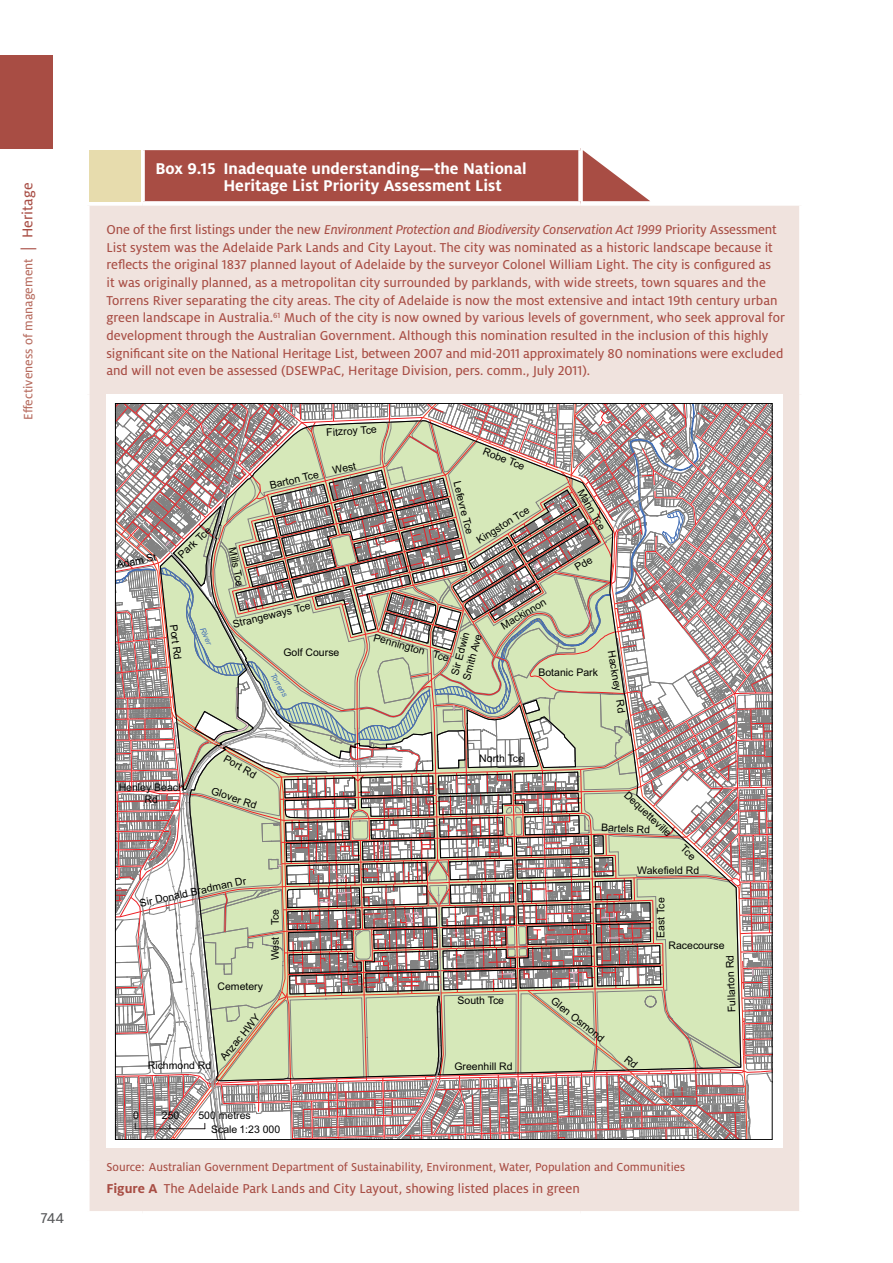
<style>
.page{position:relative;width:893px;height:1263px;background:#fff}
.page>*{position:absolute;margin:0;border:0;box-sizing:border-box;transform-origin:0 0}
.t1{font:700 17.25px/17.7px "Milo OT";color:#fff}
.t2{font:15.75px "Milo OT Text";color:#58595b}
.t3{font:14.25px/17.7px "Milo OT Text";color:#a84d44}
.t4{font:14.25px "Milo OT Text Ita";letter-spacing:-.01em;color:#a84d44}
.t5{font:13.5px "Milo OT Text";color:#b66a5d}
.t6{font:12.75px "Milo OT Text";color:#a84d44}
.t7{font:10.5px/12.6px "Arial";color:#000}
.t8{font:italic 7.8px "Arial";color:#426eb5}
.s1{font-size:15.75px;color:#a84d44}
.s2{font-family:"Milo OT Text"}
.s3{font-family:"Milo OT";font-weight:700}
</style>
<div class="page">
<div style="left:0;top:55px;width:52px;height:94px;background:#a84d44"></div>
<div style="left:143px;top:148px;width:438px;height:55px;background:#a84d44"></div>
<div style="left:90px;top:206px;width:709px;height:1005px;background:#f0e3de"></div>
<hr style="left:143px;top:146px;width:438px;height:4px;background:#fff">
<div style="left:140px;top:150px;width:5px;height:51px;background:#fff"></div>
<div style="left:578px;top:150px;width:5px;height:51px;background:#fff"></div>
<div style="left:143px;top:201px;width:438px;height:5px;background:#fff"></div>
<div style="left:90px;top:150px;width:51px;height:51px;background:#e7dcad"></div>
<svg style="left:583px;top:150px;width:67px;height:51px"></svg>
<div style="left:106px;top:395px;width:676px;height:753px;background:#fff"></div>
<svg style="left:115px;top:403px;width:658px;height:737px"></svg>
<p class="t5" style="left:21px;top:420px;width:238px;rotate:-90deg">Effectiveness of management <span class="s1">| Heritage</span></p>
<p class="t2" style="left:41px;top:1209px;width:25px">744</p>
<p class="t1" style="left:223px;top:159px;width:305px;text-indent:-68px">Box 9.15 Inadequate understanding—the National<br>Heritage List Priority Assessment List</p>
<p class="t4" style="left:106px;top:222px;width:672px"><span class="s2">One of the first listings under the new</span> Environment Protection and Biodiversity Conservation Act 1999 <span class="s2">Priority Assessment</span></p>
<p class="t3" style="left:106px;top:238px;width:680px">List system was the Adelaide Park Lands and City Layout. The city was nominated as a historic landscape because it reflects the original 1837 planned layout of Adelaide by the surveyor Colonel William Light. The city is configured as<br>it was originally planned, as a metropolitan city surrounded by parklands, with wide streets, town squares and the Torrens River separating the city areas. The city of Adelaide is now the most extensive and intact 19th century urban green landscape in Australia.<sup>61</sup> Much of the city is now owned by various levels of government, who seek approval for development through the Australian Government. Although this nomination resulted in the inclusion of this highly significant site on the National Heritage List, between 2007 and mid-2011 approximately 80 nominations were excluded and will not even be assessed (DSEWPaC, Heritage Division, pers. comm., July 2011).</p>
<p class="t7" style="left:116px;top:560px;width:42px;rotate:-12deg">Adam St</p>
<p class="t7" style="left:176px;top:552px;width:42px;rotate:-43deg">Park Tce</p>
<p class="t7" style="left:179px;top:623px;width:37px;rotate:83deg">Port Rd</p>
<p class="t8" style="left:207px;top:625px;width:20px;rotate:67deg">River</p>
<p class="t7" style="left:326px;top:427px;width:52px;rotate:-4deg">Fitzroy Tce</p>
<p class="t7" style="left:269px;top:480px;width:52px;rotate:-13deg">Barton Tce</p>
<p class="t7" style="left:332px;top:466px;width:25px;rotate:-13deg">West</p>
<p class="t7" style="left:237px;top:546px;width:42px;rotate:78deg">Mills Tce</p>
<p class="t7" style="left:232px;top:619px;width:81px;rotate:-13deg">Strangeways Tce</p>
<p class="t7" style="left:485px;top:446px;width:46px;rotate:22deg">Robe Tce</p>
<p class="t7" style="left:462px;top:480px;width:56px;rotate:76deg">Lefevre Tce</p>
<p class="t7" style="left:475px;top:536px;width:61px;rotate:-32deg">Kingston Tce</p>
<p class="t7" style="left:499px;top:622px;width:52px;rotate:-31deg">Mackinnon</p>
<p class="t7" style="left:585px;top:487px;width:47px;rotate:60deg">Mann Tce</p>
<p class="t7" style="left:283px;top:647px;width:58px">Golf Course</p>
<p class="t8" style="left:277px;top:671px;width:28px;rotate:61deg">Torrens</p>
<p class="t7" style="left:375px;top:632px;width:80px;rotate:16deg">Pennington Tce</p>
<p class="t7" style="left:449px;top:675px;width:49px;rotate:-75deg">Sir Edwin<br>Smith Ave</p>
<p class="t7" style="left:538px;top:667px;width:61px">Botanic Park</p>
<p class="t7" style="left:617px;top:650px;width:65px;rotate:81deg">Hackney Rd</p>
<p class="t7" style="left:227px;top:753px;width:37px;rotate:30deg">Port Rd</p>
<p class="t7" style="left:479px;top:753px;width:46px">North Tce</p>
<p class="t7" style="left:119px;top:782px;width:67px;text-align:center">Henley Beach<br>Rd</p>
<p class="t7" style="left:213px;top:785px;width:49px;rotate:19deg">Glover Rd</p>
<p class="t7" style="left:139px;top:898px;width:110px;rotate:-12deg">Sir Donald Bradman Dr</p>
<p class="t7" style="left:270px;top:960px;width:53px;rotate:-90deg">West Tce</p>
<p class="t7" style="left:217px;top:981px;width:47px">Cemetery</p>
<p class="t7" style="left:218px;top:1056px;width:58px;rotate:-51deg">Anzac HWY</p>
<p class="t7" style="left:148px;top:1060px;width:65px">Richmond Rd</p>
<p class="t7" style="left:133px;top:1110px;width:7px">0</p>
<p class="t7" style="left:162px;top:1110px;width:19px">250</p>
<p class="t7" style="left:211px;top:1110px;width:71px;line-height:13.5px;text-indent:-13px">500 metres<br>Scale 1:23 000</p>
<p class="t7" style="left:458px;top:995px;width:48px">South Tce</p>
<p class="t7" style="left:454px;top:1061px;width:60px">Greenhill Rd</p>
<p class="t7" style="left:630px;top:789px;width:62px;rotate:44deg">Dequetteville</p>
<p class="t7" style="left:602px;top:822px;width:51px;rotate:3deg">Bartels Rd</p>
<p class="t7" style="left:637px;top:865px;width:64px">Wakefield Rd</p>
<p class="t7" style="left:656px;top:938px;width:42px;rotate:-90deg">East Tce</p>
<p class="t7" style="left:556px;top:995px;width:66px;rotate:39deg">Glen Osmond</p>
<p class="t7" style="left:668px;top:940px;width:58px">Racecourse</p>
<p class="t7" style="left:727px;top:1012px;width:59px;rotate:-92deg">Fullar on Rd</p>
<p class="t6" style="left:106px;top:1160px;width:580px">Source: Australian Government Department of Sustainability, Environment, Water, Population and Communities</p>
<p class="t3" style="left:106px;top:1180px;width:475px"><span class="s3">Figure A</span> The Adelaide Park Lands and City Layout, showing listed places in green</p>
</div>
